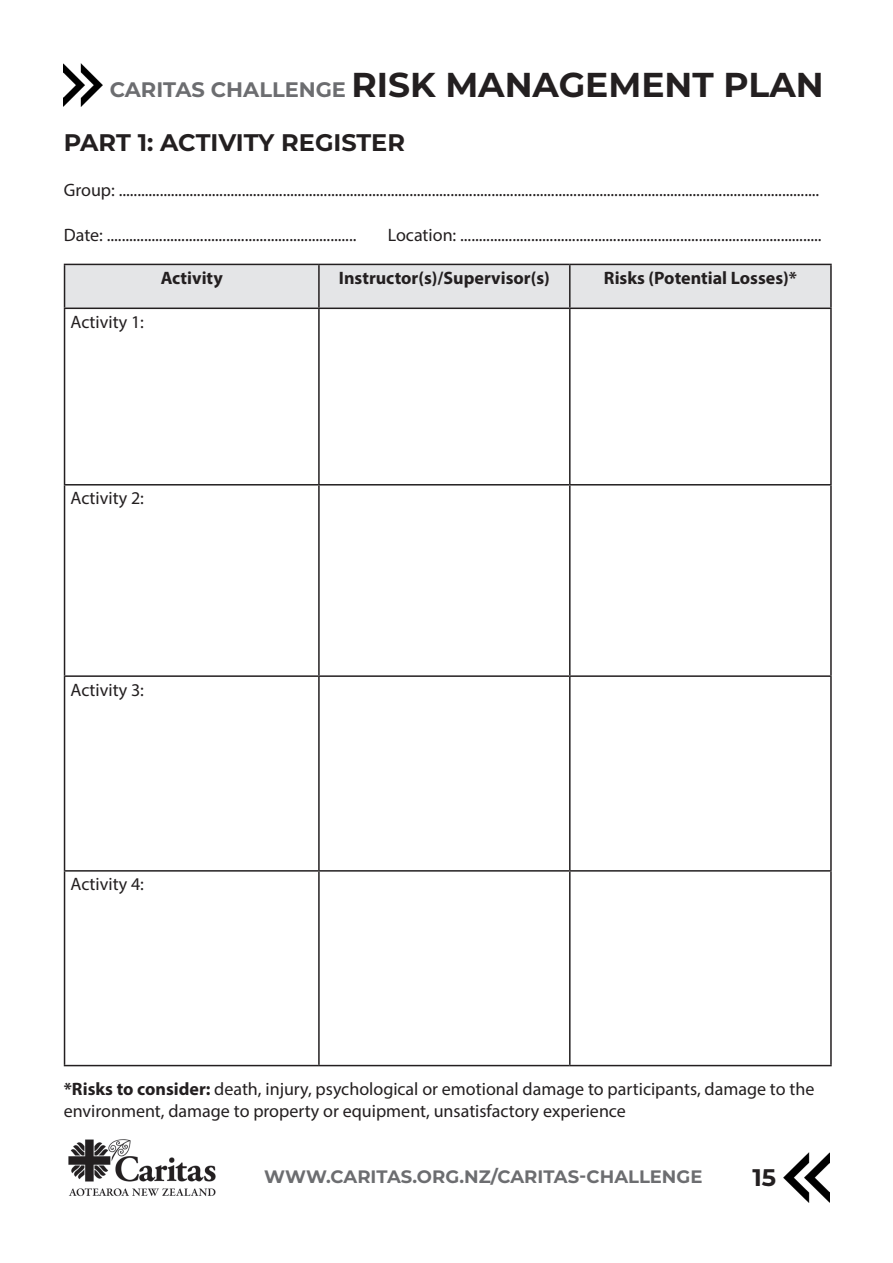
<style>
.page{position:relative;width:893px;height:1263px;background:#fff}
.page>*{position:absolute;margin:0;border:0;box-sizing:border-box;transform-origin:0 0}
.t1{font:700 34.5px "Montserrat";color:#231f20}
.t2{font:700 24px "Montserrat";color:#231f20}
.t3{font:18px/21.6px "Myriad Pro";color:#231f20}
.t4{font:700 18px "Myriad Pro";color:#231f20}
.t5{font:700 18px "Montserrat";color:#6c6d70}
.s1{font-size:21px;color:#6c6d70}
.s2{font-weight:700}
</style>
<div class="page">
<img style="left:68px;top:1139px;width:148px;height:58px">
<img style="left:784px;top:1152px;width:45px;height:50px">
<img style="left:64px;top:64px;width:38px;height:42px">
<div style="left:65px;top:265px;width:765px;height:43px;background:#e4e5e7"></div>
<hr style="left:64px;top:264px;width:255px;height:1px;background:#231f20">
<hr style="left:64px;top:265px;width:1px;height:43px;background:#231f20">
<hr style="left:319px;top:264px;width:251px;height:1px;background:#231f20">
<hr style="left:318px;top:265px;width:2px;height:43px;background:#231f20">
<hr style="left:570px;top:264px;width:262px;height:1px;background:#231f20">
<hr style="left:569px;top:265px;width:2px;height:43px;background:#231f20">
<hr style="left:830px;top:265px;width:2px;height:43px;background:#231f20">
<hr style="left:64px;top:308px;width:255px;height:1px;background:#231f20">
<hr style="left:64px;top:309px;width:1px;height:175px;background:#231f20">
<hr style="left:319px;top:308px;width:251px;height:1px;background:#231f20">
<hr style="left:318px;top:309px;width:2px;height:175px;background:#231f20">
<hr style="left:570px;top:308px;width:262px;height:1px;background:#231f20">
<hr style="left:569px;top:309px;width:2px;height:175px;background:#231f20">
<hr style="left:830px;top:309px;width:2px;height:175px;background:#231f20">
<hr style="left:64px;top:484px;width:255px;height:1px;background:#231f20">
<hr style="left:64px;top:485px;width:1px;height:190px;background:#231f20">
<hr style="left:319px;top:484px;width:251px;height:1px;background:#231f20">
<hr style="left:318px;top:485px;width:2px;height:190px;background:#231f20">
<hr style="left:570px;top:484px;width:262px;height:1px;background:#231f20">
<hr style="left:569px;top:485px;width:2px;height:190px;background:#231f20">
<hr style="left:830px;top:485px;width:2px;height:190px;background:#231f20">
<hr style="left:64px;top:675px;width:255px;height:2px;background:#231f20">
<hr style="left:64px;top:677px;width:1px;height:193px;background:#231f20">
<hr style="left:319px;top:675px;width:251px;height:2px;background:#231f20">
<hr style="left:318px;top:677px;width:2px;height:193px;background:#231f20">
<hr style="left:570px;top:675px;width:262px;height:2px;background:#231f20">
<hr style="left:569px;top:677px;width:2px;height:193px;background:#231f20">
<hr style="left:830px;top:677px;width:2px;height:193px;background:#231f20">
<hr style="left:64px;top:870px;width:255px;height:2px;background:#231f20">
<hr style="left:64px;top:872px;width:1px;height:193px;background:#231f20">
<hr style="left:319px;top:870px;width:251px;height:2px;background:#231f20">
<hr style="left:318px;top:872px;width:2px;height:193px;background:#231f20">
<hr style="left:570px;top:870px;width:262px;height:2px;background:#231f20">
<hr style="left:569px;top:872px;width:2px;height:193px;background:#231f20">
<hr style="left:830px;top:872px;width:2px;height:193px;background:#231f20">
<hr style="left:64px;top:1065px;width:255px;height:1px;background:#231f20">
<hr style="left:319px;top:1065px;width:251px;height:1px;background:#231f20">
<hr style="left:570px;top:1065px;width:262px;height:1px;background:#231f20">
<p class="t1" style="left:110px;top:60px;width:716px"><span class="s1">CARITAS CHALLENGE</span> RISK MANAGEMENT PLAN</p>
<p class="t2" style="left:64px;top:125px;width:343px">PART 1: ACTIVITY REGISTER</p>
<p class="t3" style="left:64px;top:179px;width:757px">Group: ............................................................................................................................................................................................</p>
<p class="t3" style="left:64px;top:224px;width:294px">Date: ...................................................................</p>
<p class="t3" style="left:388px;top:224px;width:435px">Location: .................................................................................................</p>
<p class="t4" style="left:161px;top:266px;width:64px">Activity</p>
<p class="t4" style="left:339px;top:266px;width:212px">Instructor(s)/Supervisor(s)</p>
<p class="t4" style="left:604px;top:266px;width:195px">Risks (Potential Losses)*</p>
<p class="t3" style="left:71px;top:311px;width:75px">Activity 1:</p>
<p class="t3" style="left:71px;top:487px;width:75px">Activity 2:</p>
<p class="t3" style="left:71px;top:678px;width:75px">Activity 3:</p>
<p class="t3" style="left:71px;top:873px;width:75px">Activity 4:</p>
<p class="t3" style="left:64px;top:1078px;width:752px"><span class="s2">*Risks to consider:</span> death, injury, psychological or emotional damage to participants, damage to the environment, damage to property or equipment, unsatisfactory experience</p>
<p class="t5" style="left:264px;top:1163px;width:440px">WWW.CARITAS.ORG.NZ/CARITAS-CHALLENGE</p>
<p class="t2" style="left:752px;top:1160px;width:25px">15</p>
</div>
